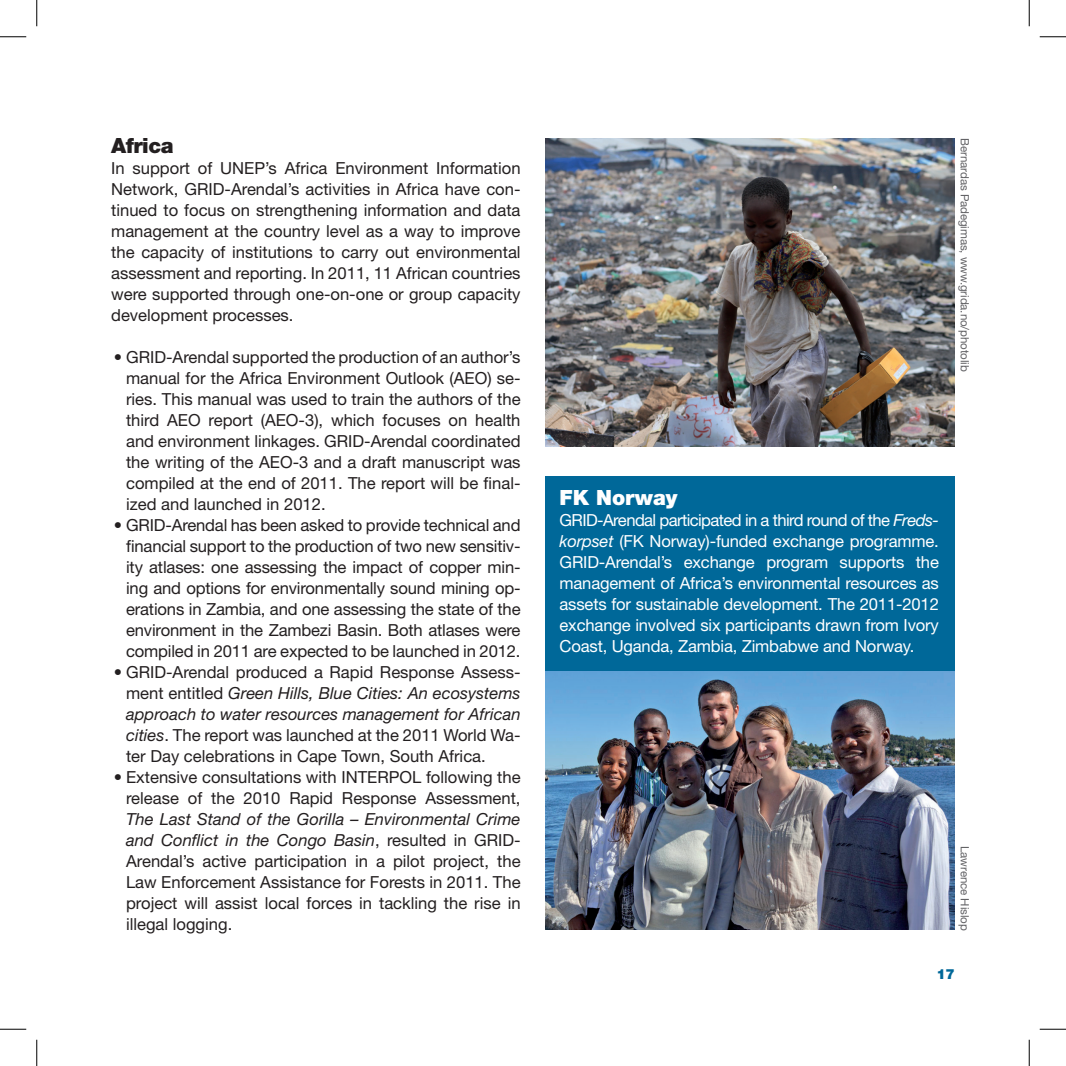
<style>
.page{position:relative;width:1066px;height:1066px;background:#fff}
.page>*{position:absolute;margin:0;border:0;box-sizing:border-box;transform-origin:0 0}
.t1{font:900 21px "Helvetica Neue LT Pro";color:#fff}
.t2{font:900 21px "Helvetica Neue LT Pro";letter-spacing:-.025em;color:#231f20}
.t3{font:16.62px/21px "Helvetica Neue LT Pro";color:#231f20;text-align:justify}
.t4{font:16.62px/21px "Helvetica Neue LT Pro";letter-spacing:-.01em;color:#fff;text-align:justify}
.t5{font:900 14px "Helvetica Neue LT Pro";color:#006899}
.t6{font:11.55px "Helvetica Neue LT Pro";letter-spacing:-.01em;color:#636366}
.s1{font-style:italic}
</style>
<div class="page">
<img style="left:545px;top:139px;width:409px;height:308px">
<div style="left:545px;top:476px;width:409px;height:357px;background:#006899"></div>
<img style="left:545px;top:672px;width:409px;height:258px">
<svg style="left:0;top:36px;width:26px;height:1px"></svg>
<svg style="left:1039px;top:36px;width:27px;height:1px"></svg>
<svg style="left:0;top:1029px;width:26px;height:1px"></svg>
<svg style="left:1039px;top:1029px;width:27px;height:1px"></svg>
<svg style="left:36px;top:0;width:1px;height:26px"></svg>
<svg style="left:36px;top:1039px;width:1px;height:27px"></svg>
<svg style="left:1029px;top:0;width:1px;height:26px"></svg>
<svg style="left:1029px;top:1039px;width:1px;height:27px"></svg>
<p class="t2" style="left:111px;top:133px;width:64px">Africa</p>
<p class="t3" style="left:111px;top:157px;width:411px">In support of UNEP’s Africa Environment Information Network, GRID-Arendal’s activities in Africa have con&shy;tinued to focus on strengthening information and data management at the country level as a way to improve the capacity of institutions to carry out environmental assessment and reporting. In 2011, 11 African countries were supported through one-on-one or group capacity development processes.</p>
<p class="t3" style="left:126px;top:346px;width:396px;text-indent:-12px">• GRID-Arendal supported the production of an author’s manual for the Africa Environment Outlook (AEO) se&shy;ries. This manual was used to train the authors of the third AEO report (AEO-3), which focuses on health and environment linkages. GRID-Arendal coordinated the writing of the AEO-3 and a draft manuscript was compiled at the end of 2011. The report will be final&shy;ized and launched in 2012.</p>
<p class="t3" style="left:126px;top:514px;width:396px;text-indent:-12px">• GRID-Arendal has been asked to provide technical and financial support to the production of two new sensitiv&shy;ity atlases: one assessing the impact of copper min&shy;ing and options for environmentally sound mining op&shy;erations in Zambia, and one assessing the state of the environment in the Zambezi Basin. Both atlases were compiled in 2011 are expected to be launched in 2012.</p>
<p class="t3" style="left:126px;top:661px;width:396px;text-indent:-12px">• GRID-Arendal produced a Rapid Response Assess&shy;ment entitled <span class="s1">Green Hills, Blue Cities: An ecosystems approach to water resources management for African cities</span>. The report was launched at the 2011 World Wa&shy;ter Day celebrations in Cape Town, South Africa.</p>
<p class="t3" style="left:114px;top:766px;width:408px;text-align:right">• Extensive consultations with INTERPOL following the release of the 2010 Rapid Response Assessment,</p>
<p class="t3" style="left:126px;top:808px;width:396px"><span class="s1">The Last Stand of the Gorilla – Environmental Crime and Conflict in the Congo Basin</span>, resulted in GRID-Arendal’s active participation in a pilot project, the Law Enforcement Assistance for Forests in 2011. The project will assist local forces in tackling the rise in illegal logging.</p>
<p class="t6" style="left:972px;top:138px;width:235px;rotate:90deg">Bernardas Padegimas, www.grida.no/photolib</p>
<p class="t1" style="left:559px;top:485px;width:120px">FK Norway</p>
<p class="t4" style="left:559px;top:509px;width:381px">GRID-Arendal participated in a third round of the <span class="s1">Freds&shy;korpset</span> (FK Norway)-funded exchange programme.<br>GRID-Arendal’s exchange program supports the management of Africa’s environmental resources as assets for sustainable development. The 2011-2012 exchange involved six participants drawn from Ivory Coast, Uganda, Zambia, Zimbabwe and Norway.</p>
<p class="t6" style="left:972px;top:846px;width:86px;rotate:90deg">Lawrence Hislop</p>
<p class="t5" style="left:936px;top:965px;width:20px">17</p>
</div>
